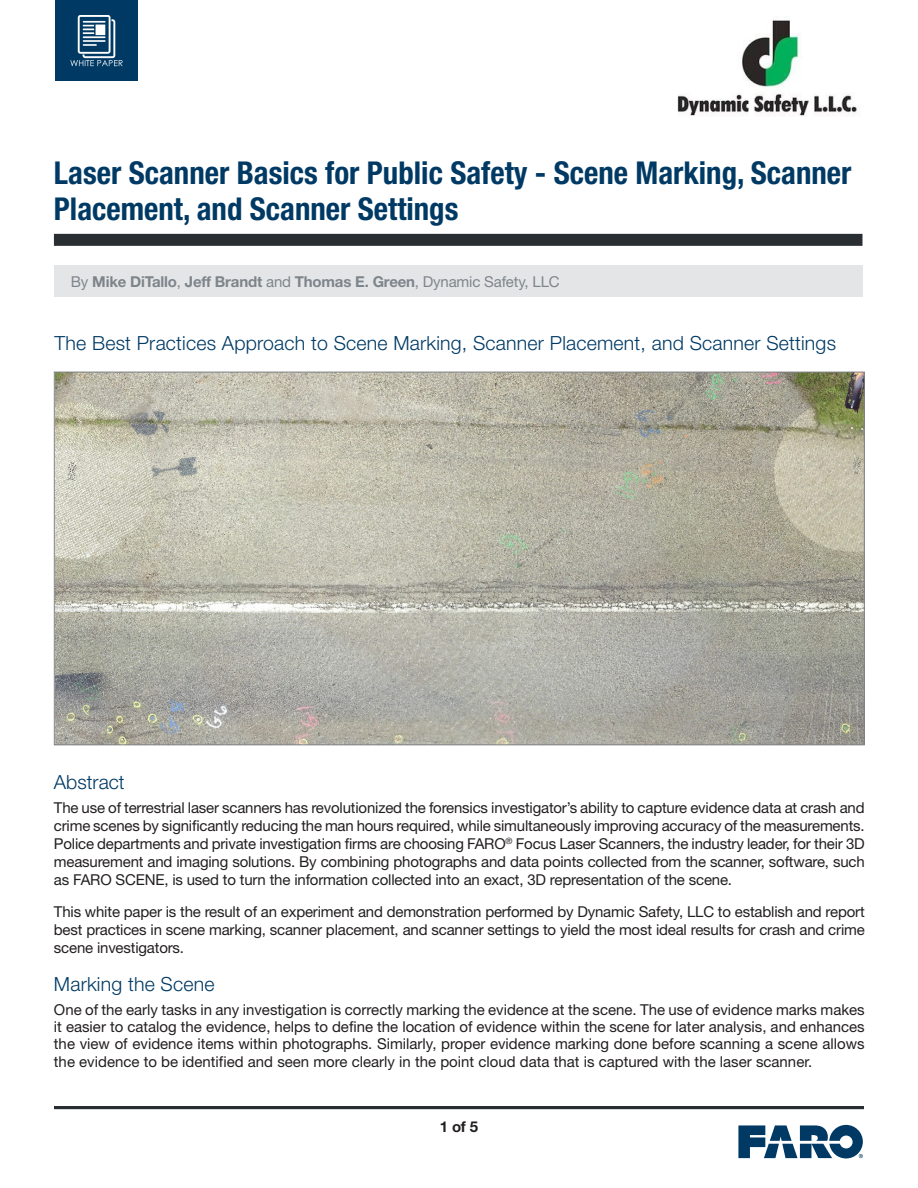
<style>
.page{position:relative;width:918px;height:1188px;background:#fff}
.page>*{position:absolute;margin:0;border:0;box-sizing:border-box;transform-origin:0 0}
.t1{font:700 condensed 31.5px/36px "Helvetica Neue";color:#003a64}
.Subtitle_Gray{font:300 19.5px "Helvetica Neue";letter-spacing:.01em;color:#003a64}
.Paragraph_Header_blu{font:300 19.5px "Helvetica Neue";letter-spacing:.01em;color:#003a64}
.Body_Text{font:15px/18px "Helvetica Neue";letter-spacing:-.01em;color:#231f20;text-align:justify}
.t2{font:700 15px "Helvetica Neue";letter-spacing:-.01em;color:#7d858b}
.Sub_Header{font:700 15px "Helvetica Neue";color:#231f20}
.s1{font-weight:400}
</style>
<div class="page">
<svg style="left:738px;top:1125px;width:125px;height:33px"></svg>
<div style="left:55px;top:0;width:83px;height:81px;background:#003a64"></div>
<div style="left:54px;top:234px;width:808px;height:12px;background:#292e32"></div>
<div style="left:54px;top:266px;width:808px;height:31px;background:#e4e5e7"></div>
<hr style="left:54px;top:1106px;width:810px;height:3px;background:#292e32">
<img style="left:677px;top:20px;width:180px;height:96px">
<img style="left:56px;top:374px;width:807px;height:369px">
<img style="left:70px;top:15px;width:53px;height:52px">
<p class="t1" style="left:54px;top:155px;width:799px">Laser Scanner Basics for Public Safety - Scene Marking, Scanner<br>Placement, and Scanner Settings</p>
<p class="t2" style="left:71px;top:273px;width:490px"><span class="s1">By</span> Mike DiTallo<span class="s1">,</span> Jeff Brandt <span class="s1">and</span> Thomas E. Green<span class="s1">, Dynamic Safety, LLC</span></p>
<p class="Subtitle_Gray" style="left:55px;top:331px;width:783px">The Best Practices Approach to Scene Marking, Scanner Placement, and Scanner Settings</p>
<p class="Paragraph_Header_blu" style="left:54px;top:770px;width:72px">Abstract</p>
<p class="Body_Text" style="left:54px;top:799px;width:812px">The use of terrestrial laser scanners has revolutionized the forensics investigator’s ability to capture evidence data at crash and crime scenes by significantly reducing the man hours required, while simultaneously improving accuracy of the measurements.<br>Police departments and private investigation firms are choosing FARO<sup>®</sup> Focus Laser Scanners, the industry leader, for their 3D measurement and imaging solutions. By combining photographs and data points collected from the scanner, software, such as FARO SCENE, is used to turn the information collected into an exact, 3D representation of the scene.</p>
<p class="Body_Text" style="left:54px;top:902px;width:812px">This white paper is the result of an experiment and demonstration performed by Dynamic Safety, LLC to establish and report best practices in scene marking, scanner placement, and scanner settings to yield the most ideal results for crash and crime scene investigators.</p>
<p class="Paragraph_Header_blu" style="left:54px;top:972px;width:162px">Marking the Scene</p>
<p class="Body_Text" style="left:54px;top:1001px;width:812px;line-height:17.2px">One of the early tasks in any investigation is correctly marking the evidence at the scene. The use of evidence marks makes it easier to catalog the evidence, helps to define the location of evidence within the scene for later analysis, and enhances the view of evidence items within photographs. Similarly, proper evidence marking done before scanning a scene allows the evidence to be identified and seen more clearly in the point cloud data that is captured with the laser scanner.</p>
<p class="Sub_Header" style="left:440px;top:1118px;width:40px">1 of 5</p>
</div>
